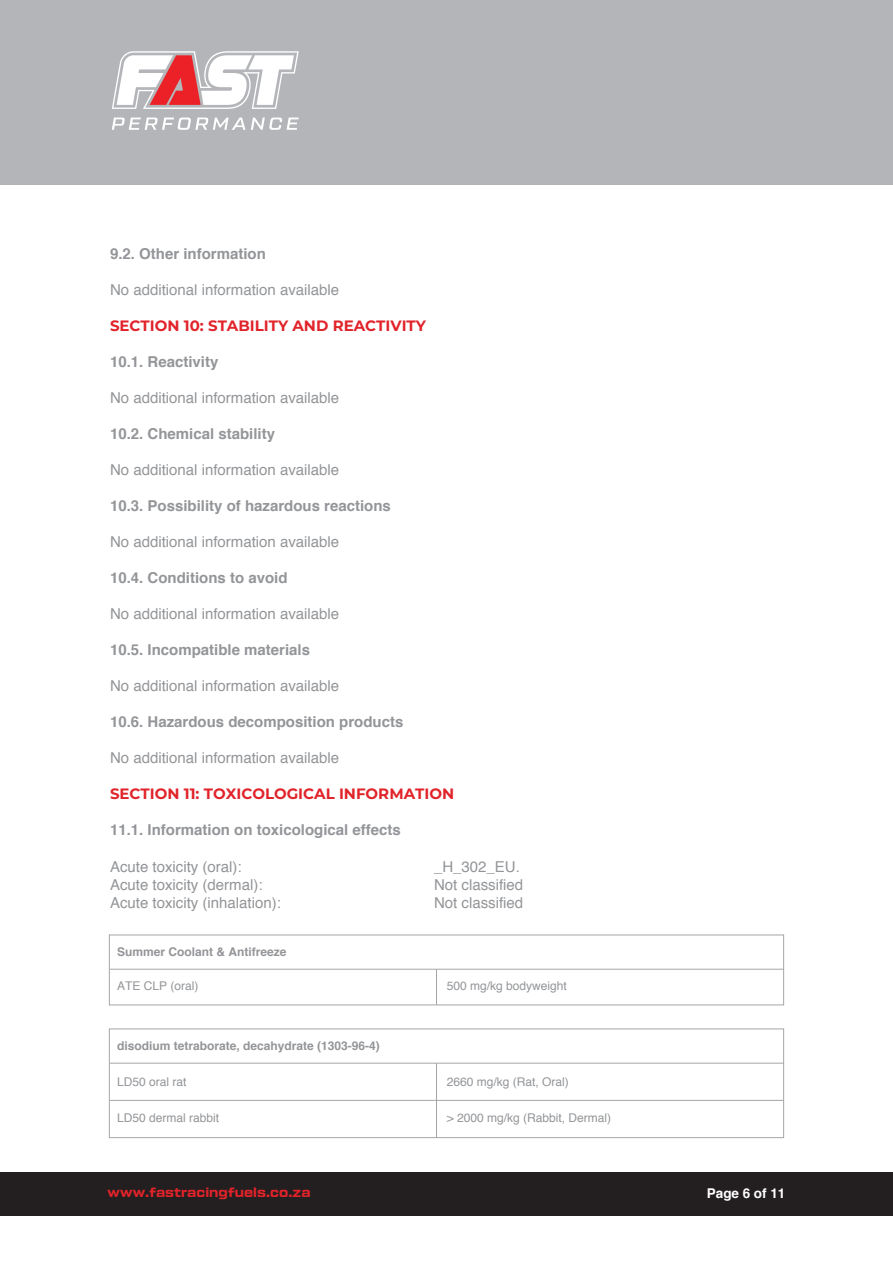
<style>
.page{position:relative;width:893px;height:1263px;background:#fff}
.page>*{position:absolute;margin:0;border:0;box-sizing:border-box;transform-origin:0 0}
.t1{font:15px "Helvetica";color:#939598}
.t2{font:700 15px "Helvetica";color:#939598}
.t3{font:700 15px "Montserrat";color:#e1232a}
.t4{font:13.5px "Tactic Sans Bld";letter-spacing:.005em;color:#e1232a}
.t5{font:700 13.5px "Helvetica";letter-spacing:-.005em;color:#fff}
.t6{font:12px "Helvetica";color:#939598}
.t7{font:700 12px "Helvetica";color:#939598}
</style>
<div class="page">
<div style="left:0;top:1172px;width:893px;height:44px;background:#231f20"></div>
<hr style="left:436px;top:1063px;width:1px;height:74px;background:#a4a6a8">
<div style="left:109px;top:1028px;width:675px;height:110px;border:1px solid #a4a6a8"></div>
<hr style="left:110px;top:1063px;width:674px;height:1px;background:#a4a6a8">
<hr style="left:110px;top:1100px;width:674px;height:1px;background:#a4a6a8">
<hr style="left:436px;top:969px;width:1px;height:36px;background:#a4a6a8">
<div style="left:109px;top:934px;width:675px;height:71px;border:1px solid #a4a6a8"></div>
<hr style="left:110px;top:969px;width:674px;height:1px;background:#a4a6a8">
<div style="left:0;top:0;width:893px;height:185px;background:#b3b5b8"></div>
<svg style="left:112px;top:51px;width:187px;height:58px"></svg>
<svg style="left:112px;top:118px;width:187px;height:12px"></svg>
<p class="t2" style="left:110px;top:242px;width:157px">9.2. Other information</p>
<p class="t1" style="left:110px;top:279px;width:231px">No additional information available</p>
<p class="t3" style="left:110px;top:315px;width:317px">SECTION 10: STABILITY AND REACTIVITY</p>
<p class="t2" style="left:110px;top:350px;width:110px">10.1. Reactivity</p>
<p class="t1" style="left:110px;top:387px;width:231px">No additional information available</p>
<p class="t2" style="left:110px;top:422px;width:167px">10.2. Chemical stability</p>
<p class="t1" style="left:110px;top:459px;width:231px">No additional information available</p>
<p class="t2" style="left:110px;top:494px;width:282px">10.3. Possibility of hazardous reactions</p>
<p class="t1" style="left:110px;top:531px;width:231px">No additional information available</p>
<p class="t2" style="left:110px;top:566px;width:179px">10.4. Conditions to avoid</p>
<p class="t1" style="left:110px;top:603px;width:231px">No additional information available</p>
<p class="t2" style="left:110px;top:638px;width:202px">10.5. Incompatible materials</p>
<p class="t1" style="left:110px;top:675px;width:231px">No additional information available</p>
<p class="t2" style="left:110px;top:710px;width:295px">10.6. Hazardous decomposition products</p>
<p class="t1" style="left:110px;top:747px;width:231px">No additional information available</p>
<p class="t3" style="left:110px;top:783px;width:346px">SECTION 11: TOXICOLOGICAL INFORMATION</p>
<p class="t2" style="left:110px;top:818px;width:292px">11.1. Information on toxicological effects</p>
<p class="t1" style="left:110px;top:855px;width:133px">Acute toxicity (oral):</p>
<p class="t1" style="left:434px;top:855px;width:87px">_H_302_EU.</p>
<p class="t1" style="left:110px;top:873px;width:154px">Acute toxicity (dermal):</p>
<p class="t1" style="left:434px;top:873px;width:91px">Not classified</p>
<p class="t1" style="left:110px;top:891px;width:172px">Acute toxicity (inhalation):</p>
<p class="t1" style="left:434px;top:891px;width:91px">Not classified</p>
<p class="t7" style="left:117px;top:942px;width:171px">Summer Coolant &amp; Antifreeze</p>
<p class="t6" style="left:117px;top:977px;width:83px">ATE CLP (oral)</p>
<p class="t6" style="left:447px;top:977px;width:122px">500 mg/kg bodyweight</p>
<p class="t7" style="left:117px;top:1036px;width:264px">disodium tetraborate, decahydrate (1303-96-4)</p>
<p class="t6" style="left:117px;top:1072px;width:71px">LD50 oral rat</p>
<p class="t6" style="left:447px;top:1072px;width:124px">2660 mg/kg (Rat, Oral)</p>
<p class="t6" style="left:117px;top:1108px;width:104px">LD50 dermal rabbit</p>
<p class="t6" style="left:447px;top:1108px;width:166px">&gt; 2000 mg/kg (Rabbit, Dermal)</p>
<p class="t4" style="left:108px;top:1186px;width:204px">www.fastracingfuels.co.za</p>
<p class="t5" style="left:707px;top:1182px;width:80px">Page 6 of 11</p>
</div>
